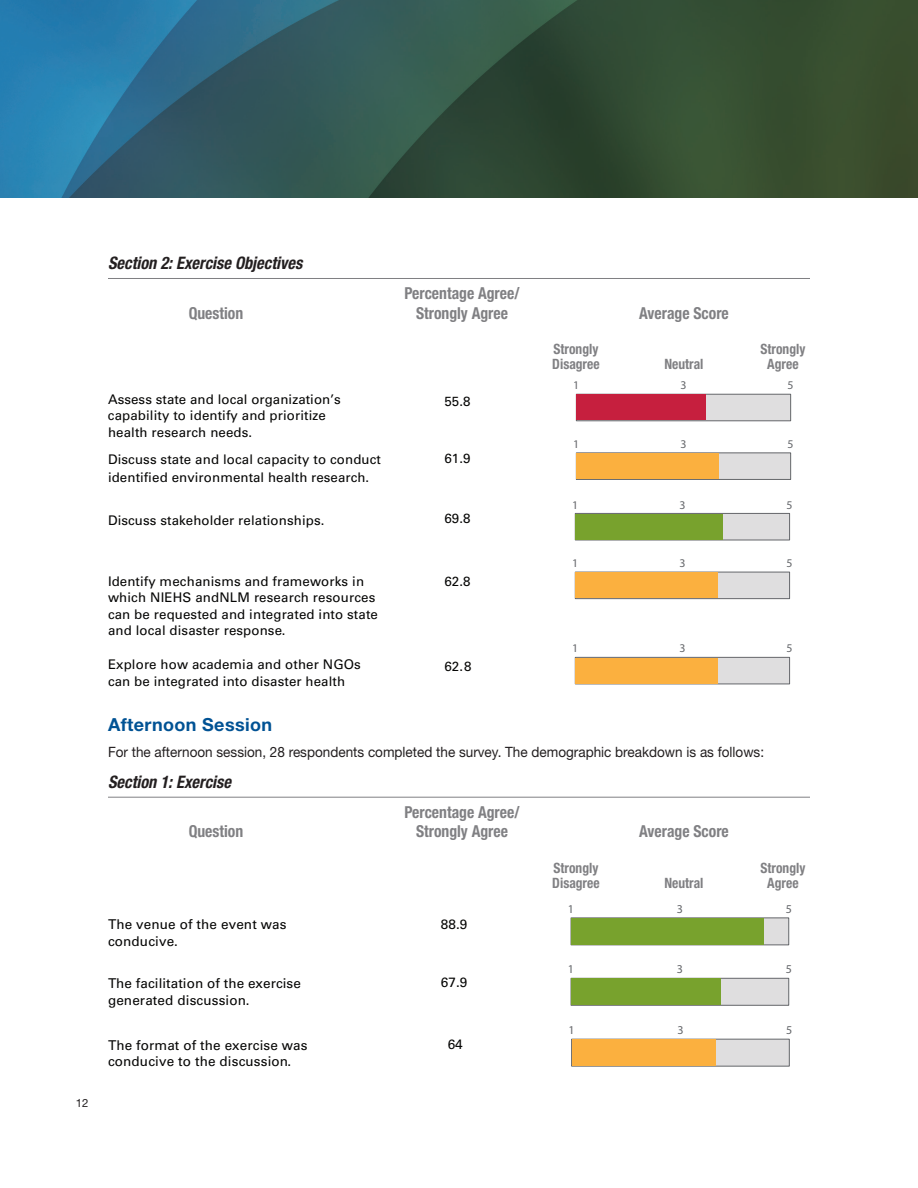
<style>
.page{position:relative;width:918px;height:1188px;background:#fff}
.page>*{position:absolute;margin:0;border:0;box-sizing:border-box;transform-origin:0 0}
.t1{font:700 18px "Helvetica Neue LT Std";letter-spacing:.02em;color:#005294}
.t2{font:italic 700 condensed 17.25px "Helvetica Neue LT Std";color:#231f20;scale:.95 1}
.t3{font:700 condensed 16.5px "Helvetica Neue LT Std";color:#808083;scale:.95 1}
.t4{font:14.25px "Helvetica Neue LT Std";color:#231f20;scale:.95 1}
.t5{font:700 condensed 14.25px "Helvetica Neue LT Std";color:#808083;scale:.95 1}
.t6{font:13.5px "Univers LT Std";letter-spacing:.01em;color:#050504}
.t7{font:13.35px/16.4px "Univers LT Std";letter-spacing:.01em;color:#050504}
.t8{font:condensed 12px "Univers";color:#64666a}
.t9{font:condensed 11.85px "Univers";color:#64666a}
.t10{font:11.4px "Helvetica Neue LT Std";color:#231f20}
</style>
<div class="page">
<img style="left:0;top:0;width:918px;height:198px">
<hr style="left:108px;top:797px;width:702px;height:1px;background:#808083">
<hr style="left:108px;top:278px;width:702px;height:1px;background:#808083">
<div style="left:576px;top:394px;width:215px;height:27px;background:#dfdedf;border:1px solid #64666a"></div>
<div style="left:577px;top:395px;width:129px;height:25px;background:#c61f3e"></div>
<div style="left:576px;top:453px;width:215px;height:27px;background:#dfdedf;border:1px solid #64666a"></div>
<div style="left:577px;top:453px;width:142px;height:26px;background:#fbb03f"></div>
<div style="left:575px;top:657px;width:215px;height:27px;background:#dfdedf;border:1px solid #64666a"></div>
<div style="left:576px;top:658px;width:142px;height:26px;background:#fbb03f"></div>
<div style="left:575px;top:513px;width:215px;height:27px;background:#dfdedf;border:1px solid #64666a"></div>
<div style="left:576px;top:514px;width:147px;height:26px;background:#78a22d"></div>
<div style="left:575px;top:572px;width:215px;height:27px;background:#dfdedf;border:1px solid #64666a"></div>
<div style="left:576px;top:572px;width:142px;height:26px;background:#fbb03f"></div>
<div style="left:571px;top:918px;width:218px;height:27px;background:#dfdedf;border:1px solid #64666a"></div>
<div style="left:571px;top:918px;width:193px;height:26px;background:#78a22d"></div>
<div style="left:571px;top:978px;width:218px;height:28px;background:#dfdedf;border:1px solid #64666a"></div>
<div style="left:571px;top:979px;width:150px;height:26px;background:#78a22d"></div>
<div style="left:571px;top:1039px;width:219px;height:28px;background:#dfdedf;border:1px solid #64666a"></div>
<div style="left:572px;top:1039px;width:143px;height:27px;background:#fbb03f"></div>
<p class="t10" style="left:76px;top:1096px;width:14px">12</p>
<p class="t2" style="left:108px;top:252px;width:206px">Section 2: Exercise Objectives</p>
<p class="t3" style="left:404px;top:283px;width:123px">Percentage Agree/</p>
<p class="t3" style="left:189px;top:303px;width:59px">Question</p>
<p class="t3" style="left:416px;top:303px;width:98px">Strongly Agree</p>
<p class="t3" style="left:639px;top:303px;width:96px">Average Score</p>
<p class="t5" style="left:554px;top:340px;width:49px">Strongly</p>
<p class="t5" style="left:761px;top:340px;width:49px">Strongly</p>
<p class="t5" style="left:552px;top:355px;width:51px">Disagree</p>
<p class="t5" style="left:664px;top:355px;width:43px">Neutral</p>
<p class="t5" style="left:767px;top:355px;width:34px">Agree</p>
<p class="t9" style="left:573px;top:379px;width:8px">1</p>
<p class="t9" style="left:680px;top:379px;width:8px">3</p>
<p class="t9" style="left:788px;top:379px;width:8px">5</p>
<p class="t7" style="left:108px;top:391px;width:234px">Assess state and local organization’s</p>
<p class="t7" style="left:444px;top:393px;width:28px">55.8</p>
<p class="t7" style="left:108px;top:408px;width:219px">capability to identify and prioritize health research needs.</p>
<p class="t9" style="left:573px;top:438px;width:8px">1</p>
<p class="t9" style="left:680px;top:438px;width:8px">3</p>
<p class="t9" style="left:788px;top:438px;width:8px">5</p>
<p class="t7" style="left:108px;top:452px;width:275px">Discuss state and local capacity to conduct</p>
<p class="t7" style="left:444px;top:450px;width:28px">61.9</p>
<p class="t7" style="left:108px;top:469px;width:263px">identiÿed environmental health research.</p>
<p class="t9" style="left:572px;top:498px;width:8px">1</p>
<p class="t9" style="left:679px;top:498px;width:8px">3</p>
<p class="t9" style="left:787px;top:498px;width:8px">5</p>
<p class="t7" style="left:108px;top:513px;width:218px">Discuss stakeholder relationships.</p>
<p class="t7" style="left:444px;top:510px;width:28px">69.8</p>
<p class="t9" style="left:572px;top:557px;width:8px">1</p>
<p class="t9" style="left:679px;top:557px;width:8px">3</p>
<p class="t9" style="left:787px;top:557px;width:8px">5</p>
<p class="t7" style="left:108px;top:573px;width:258px">Identify mechanisms and frameworks in</p>
<p class="t7" style="left:444px;top:573px;width:28px">62.8</p>
<p class="t7" style="left:108px;top:589px;width:271px">which NIEHS andNLM research resources can be requested and integrated into state and local disaster response.</p>
<p class="t9" style="left:572px;top:642px;width:8px">1</p>
<p class="t9" style="left:679px;top:642px;width:8px">3</p>
<p class="t9" style="left:787px;top:642px;width:8px">5</p>
<p class="t7" style="left:108px;top:656px;width:254px">Explore how academia and other NGOs</p>
<p class="t7" style="left:444px;top:658px;width:29px">62.8</p>
<p class="t7" style="left:108px;top:673px;width:239px">can be integrated into disaster health</p>
<h1 class="t1" style="left:108px;top:714px;width:166px">Afternoon Session</h1>
<p class="t4" style="left:108px;top:744px;width:692px">For the afternoon session, 28 respondents completed the survey. The demographic breakdown is as follows:</p>
<p class="t2" style="left:108px;top:771px;width:131px">Section 1: Exercise</p>
<p class="t3" style="left:404px;top:802px;width:123px">Percentage Agree/</p>
<p class="t3" style="left:189px;top:821px;width:59px">Question</p>
<p class="t3" style="left:416px;top:821px;width:98px">Strongly Agree</p>
<p class="t3" style="left:639px;top:821px;width:96px">Average Score</p>
<p class="t5" style="left:554px;top:859px;width:49px">Strongly</p>
<p class="t5" style="left:761px;top:859px;width:49px">Strongly</p>
<p class="t5" style="left:552px;top:874px;width:51px">Disagree</p>
<p class="t5" style="left:664px;top:874px;width:43px">Neutral</p>
<p class="t5" style="left:767px;top:874px;width:34px">Agree</p>
<p class="t8" style="left:568px;top:902px;width:8px">1</p>
<p class="t8" style="left:677px;top:902px;width:8px">3</p>
<p class="t8" style="left:786px;top:902px;width:8px">5</p>
<p class="t6" style="left:108px;top:916px;width:180px">The venue of the event was</p>
<p class="t6" style="left:441px;top:916px;width:28px">88.9</p>
<p class="t6" style="left:108px;top:933px;width:71px">conducive.</p>
<p class="t8" style="left:568px;top:963px;width:8px">1</p>
<p class="t8" style="left:677px;top:963px;width:8px">3</p>
<p class="t8" style="left:786px;top:963px;width:8px">5</p>
<p class="t6" style="left:108px;top:975px;width:194px">The facilitation of the exercise</p>
<p class="t6" style="left:441px;top:974px;width:28px">67.9</p>
<p class="t6" style="left:108px;top:992px;width:143px">generated discussion.</p>
<p class="t8" style="left:569px;top:1024px;width:8px">1</p>
<p class="t8" style="left:677px;top:1024px;width:8px">3</p>
<p class="t8" style="left:786px;top:1024px;width:8px">5</p>
<p class="t6" style="left:108px;top:1037px;width:201px">The format of the exercise was</p>
<p class="t6" style="left:448px;top:1036px;width:17px">64</p>
<p class="t6" style="left:108px;top:1054px;width:185px">conducive to the discussion.</p>
</div>
